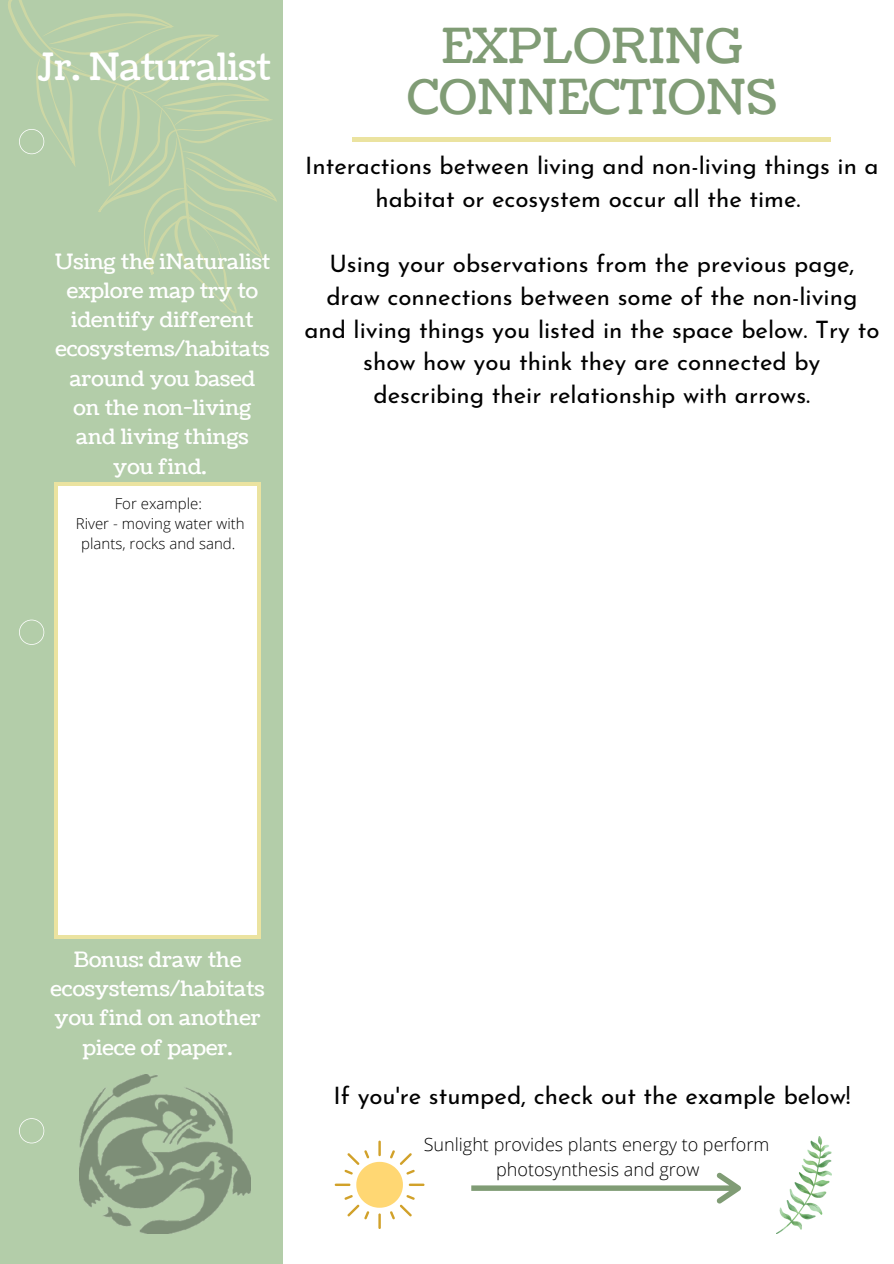
<style>
.page{position:relative;width:894px;height:1264px;background:#fff}
.page>*{position:absolute;margin:0;border:0;box-sizing:border-box;transform-origin:0 0}
.t1{font:48px/51.8px "Coustard";color:#809c75;text-align:center}
.t2{font:37.35px "Coustard";letter-spacing:-.01em;color:#fff}
.t3{font:24px/32.7px "Josefin Sans";color:#000;text-align:center}
.t4{font:21px/29.2px "Coustard";color:#fff;text-align:center}
.t5{font:300 18px "Open Sans";color:#000}
.t6{font:300 15px/20.2px "Open Sans";color:#000;text-align:center}
</style>
<div class="page">
<div style="left:0;top:0;width:893px;height:1263px;background:#b3cda9"></div>
<div style="left:283px;top:0;width:610px;height:1263px;background:#fff"></div>
<div style="left:352px;top:137px;width:479px;height:5px;background:#ebe3a0"></div>
<svg style="left:19px;top:619px;width:25px;height:26px"></svg>
<svg style="left:19px;top:1118px;width:25px;height:25px"></svg>
<img style="left:79px;top:1074px;width:172px;height:159px">
<svg style="left:19px;top:13px;width:258px;height:300px"></svg>
<div style="left:55px;top:482px;width:206px;height:456px;background:#ebe3a0"></div>
<div style="left:58px;top:486px;width:199px;height:448px;background:#fff"></div>
<svg style="left:334px;top:1140px;width:90px;height:88px"></svg>
<img style="left:776px;top:1136px;width:55px;height:97px">
<svg style="left:471px;top:1172px;width:269px;height:31px"></svg>
<p class="t2" style="left:37px;top:42px;width:235px">Jr. Naturalist</p>
<p class="t4" style="left:55px;top:247px;width:217px">Using the iNaturalist explore map try to identify different ecosystems/habitats around you based on the non-living and living things you find.</p>
<p class="t6" style="left:115px;top:493px;width:89px">For example:</p>
<p class="t6" style="left:76px;top:513px;width:170px">River - moving water with plants, rocks and sand.</p>
<p class="t1" style="left:407px;top:21px;width:370px">EXPLORING<br>CONNECTIONS</p>
<p class="t3" style="left:305px;top:152px;width:575px">Interactions between living and non-living things in a habitat or ecosystem occur all the time.</p>
<p class="t3" style="left:304px;top:250px;width:576px">Using your observations from the previous page, draw connections between some of the non-living and living things you listed in the space below. Try to show how you think they are connected by<br>describing their relationship with arrows.</p>
<p class="t4" style="left:51px;top:945px;width:215px">Bonus: draw the ecosystems/habitats you find on another piece of paper.</p>
<p class="t3" style="left:333px;top:1081px;width:518px">If you're stumped, check out the example below!</p>
<p class="t5" style="left:423px;top:1132px;width:347px">Sunlight provides plants energy to perform</p>
<p class="t5" style="left:496px;top:1156px;width:205px">photosynthesis and grow</p>
</div>
